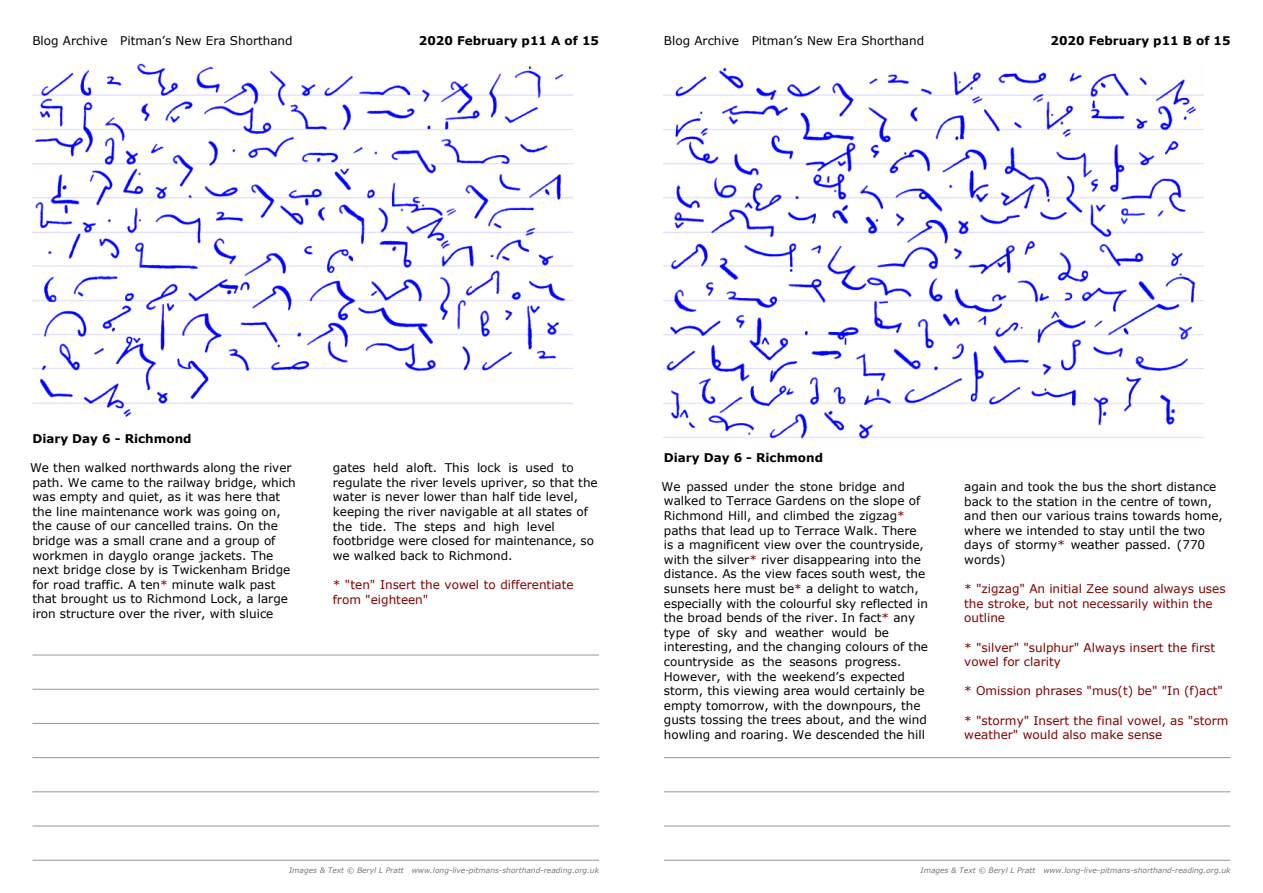
<style>
.page{position:relative;width:1263px;height:893px;background:#fff}
.page>*{position:absolute;margin:0;border:0;box-sizing:border-box;transform-origin:0 0}
.t1{font:12px/14.5px "Verdana";color:#000}
.t2{font:12px/14.5px "Verdana";color:#800000}
.t3{font:700 12px "Verdana";color:#000}
.t4{font:italic 7.5px "Verdana";color:#777}
.s1{color:#800000}
</style>
<div class="page">
<hr style="left:32px;top:655px;width:567px;height:1px;background:#979797">
<hr style="left:32px;top:689px;width:567px;height:1px;background:#979797">
<hr style="left:32px;top:723px;width:567px;height:1px;background:#979797">
<hr style="left:32px;top:757px;width:567px;height:1px;background:#979797">
<hr style="left:32px;top:791px;width:567px;height:1px;background:#979797">
<hr style="left:32px;top:826px;width:567px;height:1px;background:#979797">
<hr style="left:32px;top:860px;width:567px;height:1px;background:#979797">
<hr style="left:664px;top:757px;width:566px;height:1px;background:#979797">
<hr style="left:664px;top:791px;width:566px;height:1px;background:#979797">
<hr style="left:664px;top:826px;width:566px;height:1px;background:#979797">
<hr style="left:664px;top:860px;width:566px;height:1px;background:#979797">
<img style="left:32px;top:63px;width:540px;height:354px">
<img style="left:664px;top:67px;width:540px;height:372px">
<p class="t1" style="left:32px;top:34px;width:262px">Blog Archive Pitman’s New Era Shorthand</p>
<p class="t3" style="left:419px;top:36px;width:182px">2020 February p11 A of 15</p>
<p class="t1" style="left:664px;top:34px;width:262px">Blog Archive Pitman’s New Era Shorthand</p>
<p class="t3" style="left:1050px;top:36px;width:182px">2020 February p11 B of 15</p>
<p class="t3" style="left:32px;top:434px;width:161px">Diary Day 6 - Richmond</p>
<p class="t1" style="left:30px;top:461px;width:267px">We then walked northwards along the river path. We came to the railway bridge, which was empty and quiet, as it was here that the line maintenance work was going on, the cause of our cancelled trains. On the bridge was a small crane and a group of workmen in dayglo orange jackets. The next bridge close by is Twickenham Bridge for road traffic. A ten<span class="s1">*</span> minute walk past that brought us to Richmond Lock, a large iron structure over the river, with sluice</p>
<p class="t1" style="left:333px;top:462px;width:266px">gates held aloft. This lock is used to regulate the river levels upriver, so that the water is never lower than half tide level, keeping the river navigable at all states of the tide. The steps and high level footbridge were closed for maintenance, so we walked back to Richmond.</p>
<p class="t2" style="left:333px;top:578px;width:242px">* "ten" Insert the vowel to differentiate from "eighteen"</p>
<p class="t4" style="left:289px;top:868px;width:311px">Images &amp; Text © Beryl L Pratt www.long-live-pitmans-shorthand-reading.org.uk</p>
<p class="t3" style="left:664px;top:452px;width:161px">Diary Day 6 - Richmond</p>
<p class="t1" style="left:661px;top:480px;width:268px">We passed under the stone bridge and walked to Terrace Gardens on the slope of Richmond Hill, and climbed the zigzag<span class="s1">* </span>paths that lead up to Terrace Walk. There<br>is a magnificent view over the countryside, with the silver<span class="s1">*</span> river disappearing into the distance. As the view faces south west, the sunsets here must be<span class="s1">*</span> a delight to watch, especially with the colourful sky reflected in the broad bends of the river. In fact<span class="s1">*</span> any type of sky and weather would be interesting, and the changing colours of the countryside as the seasons progress.<br>However, with the weekend’s expected storm, this viewing area would certainly be empty tomorrow, with the downpours, the gusts tossing the trees about, and the wind howling and roaring. We descended the hill</p>
<p class="t1" style="left:964px;top:480px;width:260px">again and took the bus the short distance back to the station in the centre of town, and then our various trains towards home, where we intended to stay until the two days of stormy<span class="s1">*</span> weather passed. (770 words)</p>
<p class="t2" style="left:964px;top:582px;width:263px">* "zigzag" An initial Zee sound always uses the stroke, but not necessarily within the outline</p>
<p class="t2" style="left:964px;top:641px;width:252px">* "silver" "sulphur" Always insert the first vowel for clarity</p>
<p class="t2" style="left:964px;top:685px;width:260px">* Omission phrases "mus(t) be" "In (f)act"</p>
<p class="t2" style="left:964px;top:714px;width:266px">* "stormy" Insert the final vowel, as "storm weather" would also make sense</p>
<p class="t4" style="left:920px;top:868px;width:311px">Images &amp; Text © Beryl L Pratt www.long-live-pitmans-shorthand-reading.org.uk</p>
</div>
